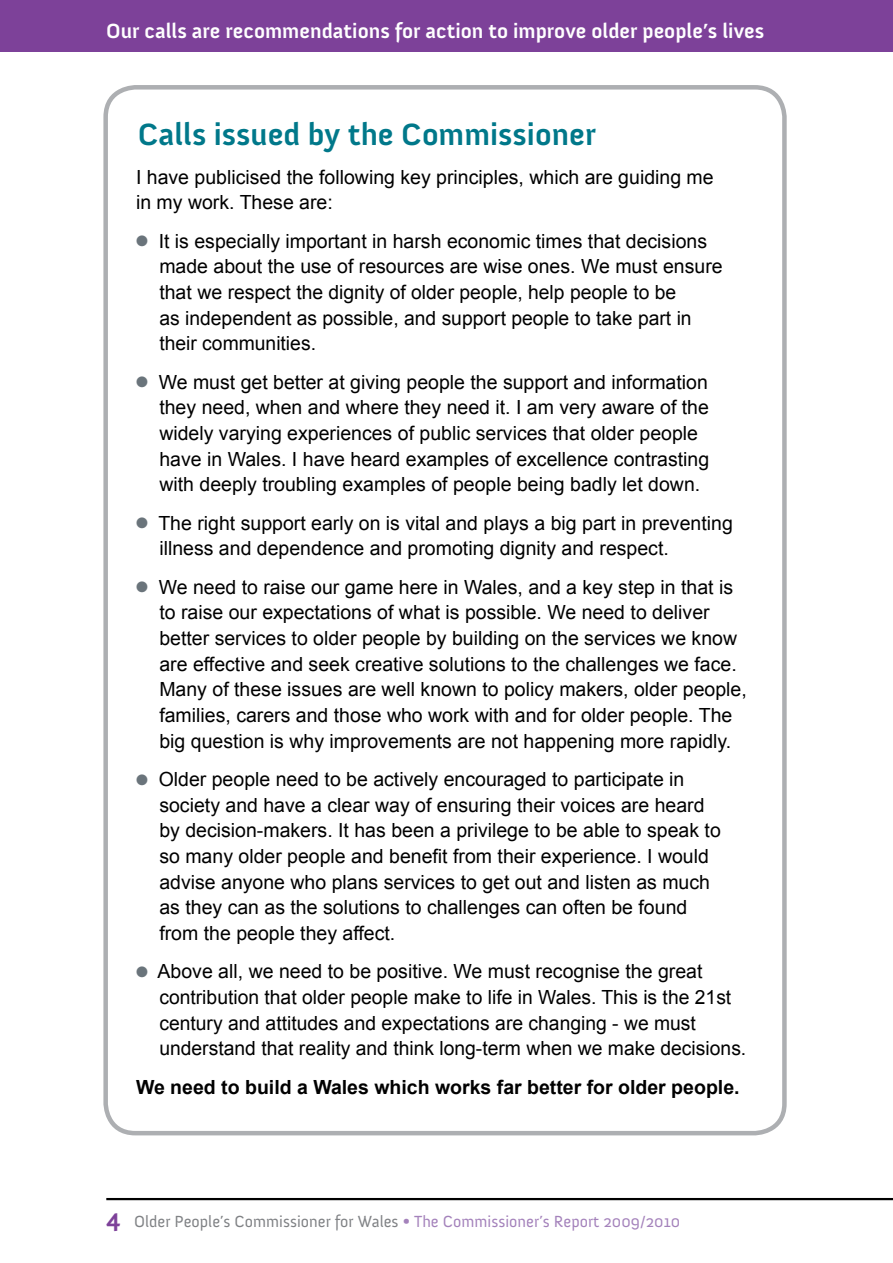
<style>
.page{position:relative;width:893px;height:1263px;background:#fff}
.page>*{position:absolute;margin:0;border:0;box-sizing:border-box;transform-origin:0 0}
.t1{font:700 31.5px "Anivers";color:#00788a}
.t2{font:700 21px "Anivers";color:#fff}
.t3{font:19.5px/25.7px "Arial";color:#000}
.t4{font:700 19.5px "Arial";color:#000}
.t5{font:16.5px "Anivers";color:#808285}
.s1{color:#6a747b}
.s2{font-weight:700;font-size:25.5px;color:#7d4199}
.s3{font-size:15px;color:#a482bb}
.s4{color:#a482bb}
</style>
<div class="page">
<div style="left:0;top:0;width:893px;height:51px;background:#7d4199"></div>
<hr style="left:106px;top:1198px;width:787px;height:2px;background:#000">
<div style="left:103px;top:85px;width:684px;height:1050px;border:4px solid #adafb2;border-radius:30px"></div>
<p class="t2" style="left:106px;top:19px;width:659px">Our calls are recommendations for action to improve older people’s lives</p>
<h1 class="t1" style="left:138px;top:117px;width:460px">Calls issued by the Commissioner</h1>
<p class="t3" style="left:136px;top:164px;width:579px">I have publicised the following key principles, which are guiding me in my work. These are:</p>
<p class="t3" style="left:159px;top:228px;width:565px;text-indent:-23px"><span class="s1">●</span> It is especially important in harsh economic times that decisions made about the use of resources are wise ones. We must ensure that we respect the dignity of older people, help people to be<br>as independent as possible, and support people to take part in their communities.</p>
<p class="t3" style="left:159px;top:369px;width:551px;text-indent:-23px"><span class="s1">●</span> We must get better at giving people the support and information they need, when and where they need it. I am very aware of the widely varying experiences of public services that older people have in Wales. I have heard examples of excellence contrasting with deeply troubling examples of people being badly let down.</p>
<p class="t3" style="left:159px;top:510px;width:575px;text-indent:-23px"><span class="s1">●</span> The right support early on is vital and plays a big part in preventing illness and dependence and promoting dignity and respect.</p>
<p class="t3" style="left:159px;top:574px;width:589px;text-indent:-23px"><span class="s1">●</span> We need to raise our game here in Wales, and a key step in that is to raise our expectations of what is possible. We need to deliver better services to older people by building on the services we know are effective and seek creative solutions to the challenges we face.<br>Many of these issues are well known to policy makers, older people, families, carers and those who work with and for older people. The big question is why improvements are not happening more rapidly.</p>
<p class="t3" style="left:159px;top:766px;width:563px;text-indent:-23px"><span class="s1">●</span> Older people need to be actively encouraged to participate in society and have a clear way of ensuring their voices are heard by decision-makers. It has been a privilege to be able to speak to so many older people and benefit from their experience. I would advise anyone who plans services to get out and listen as much as they can as the solutions to challenges can often be found from the people they affect.</p>
<p class="t3" style="left:159px;top:959px;width:588px;text-indent:-23px"><span class="s1">●</span> Above all, we need to be positive. We must recognise the great contribution that older people make to life in Wales. This is the 21st century and attitudes and expectations are changing - we must understand that reality and think long-term when we make decisions.</p>
<p class="t4" style="left:136px;top:1074px;width:605px">We need to build a Wales which works far better for older people.</p>
<p class="t5" style="left:106px;top:1212px;width:575px"><span class="s2">4</span> Older People’s Commissioner for Wales <span class="s3">•</span> <span class="s4">The Commissioner’s Report 2009/2010</span></p>
</div>
